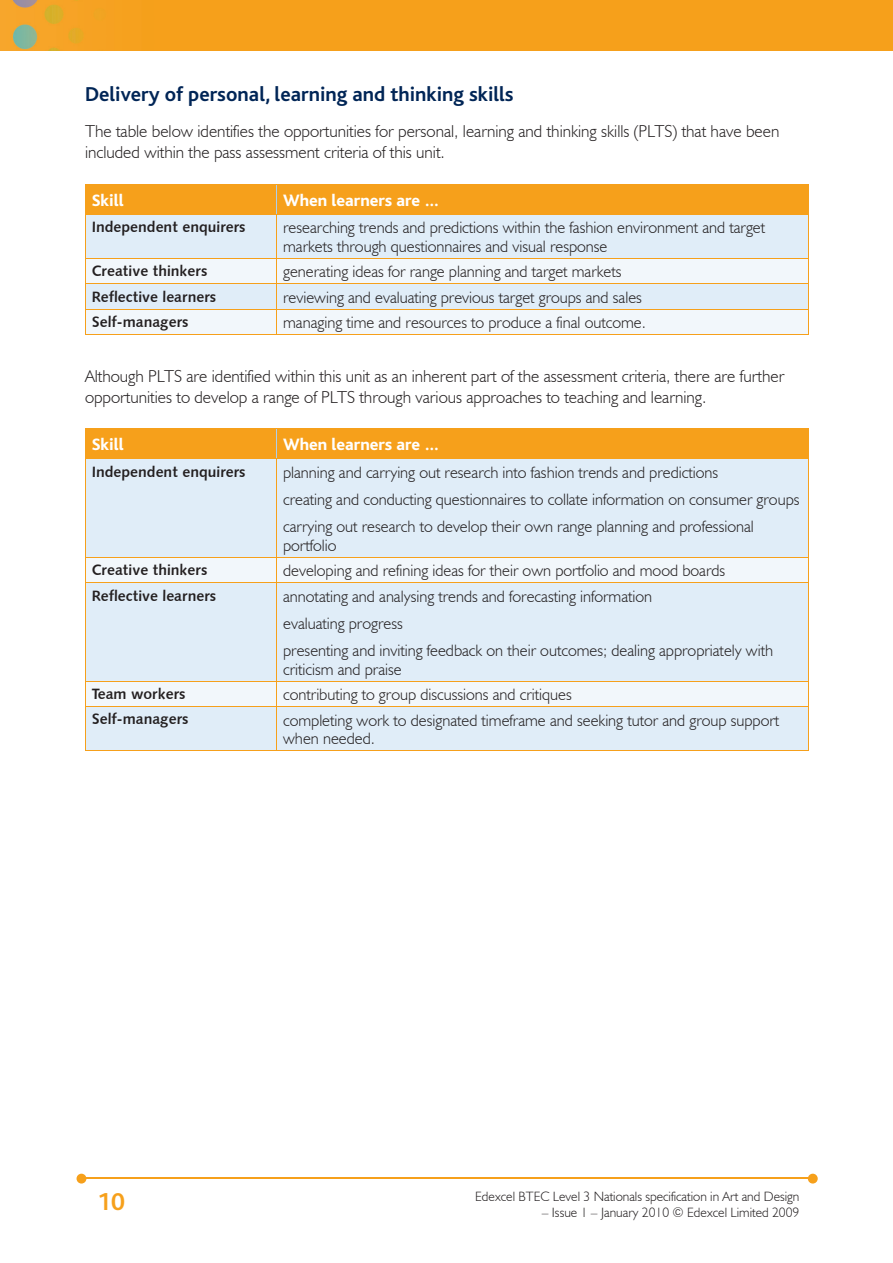
<style>
.page{position:relative;width:893px;height:1263px;background:#fff}
.page>*{position:absolute;margin:0;border:0;box-sizing:border-box;transform-origin:0 0}
.t1{font:700 25.5px "Bliss";color:#f6a01b}
.t2{font:700 21px "Bliss";color:#002556}
.t3{font:300 17.25px/21px "Humanist 521 BT";color:#231f20}
.t4{font:800 17.25px "Bliss";color:#fff}
.t5{font:300 16.5px/27.3px "Humanist 521 BT";color:#231f20}
.t6{font:15px "Humanist 531 BT Bold A";color:#231f20}
.t7{font:300 13.5px "Humanist 521 BT";color:#231f20}
</style>
<div class="page">
<img style="left:0;top:0;width:893px;height:51px">
<hr style="left:82px;top:1178px;width:728px;height:1px;background:#f6a01b">
<svg style="left:808px;top:1174px;width:10px;height:9px"></svg>
<svg style="left:77px;top:1174px;width:9px;height:9px"></svg>
<div style="left:86px;top:215px;width:722px;height:43px;background:#e0edf8"></div>
<svg style="left:86px;top:259px;width:722px;height:75px;fill:#f2f7fb"></svg>
<div style="left:85px;top:185px;width:724px;height:29px;background:#f6a01b"></div>
<hr style="left:85px;top:184px;width:192px;height:1px;background:#f6a01b">
<hr style="left:277px;top:184px;width:532px;height:1px;background:#f6a01b">
<hr style="left:85px;top:215px;width:1px;height:43px;background:#f6a01b">
<hr style="left:85px;top:214px;width:192px;height:1px;background:#f6a01b">
<hr style="left:276px;top:215px;width:1px;height:43px;background:#f6a01b">
<hr style="left:808px;top:215px;width:1px;height:43px;background:#f6a01b">
<hr style="left:277px;top:214px;width:532px;height:1px;background:#f6a01b">
<hr style="left:85px;top:258px;width:192px;height:1px;background:#f6a01b">
<hr style="left:277px;top:258px;width:532px;height:1px;background:#f6a01b">
<hr style="left:85px;top:283px;width:192px;height:1px;background:#f6a01b">
<hr style="left:277px;top:283px;width:532px;height:1px;background:#f6a01b">
<hr style="left:85px;top:334px;width:192px;height:1px;background:#f6a01b">
<svg style="left:85px;top:259px;width:1px;height:75px"></svg>
<hr style="left:85px;top:309px;width:192px;height:1px;background:#f6a01b">
<hr style="left:277px;top:334px;width:532px;height:1px;background:#f6a01b">
<svg style="left:276px;top:259px;width:1px;height:75px"></svg>
<svg style="left:808px;top:259px;width:1px;height:75px"></svg>
<hr style="left:277px;top:309px;width:532px;height:1px;background:#f6a01b">
<div style="left:86px;top:459px;width:722px;height:291px;background:#e0edf8"></div>
<svg style="left:86px;top:558px;width:722px;height:148px;fill:#e0edf8"></svg>
<div style="left:85px;top:429px;width:724px;height:29px;background:#f6a01b"></div>
<hr style="left:85px;top:428px;width:192px;height:1px;background:#f6a01b">
<hr style="left:277px;top:428px;width:532px;height:1px;background:#f6a01b">
<hr style="left:85px;top:459px;width:1px;height:98px;background:#f6a01b">
<hr style="left:85px;top:458px;width:192px;height:1px;background:#f6a01b">
<hr style="left:276px;top:459px;width:1px;height:98px;background:#f6a01b">
<hr style="left:808px;top:459px;width:1px;height:98px;background:#f6a01b">
<hr style="left:277px;top:458px;width:532px;height:1px;background:#f6a01b">
<svg style="left:85px;top:558px;width:1px;height:24px"></svg>
<hr style="left:85px;top:557px;width:192px;height:1px;background:#f6a01b">
<svg style="left:276px;top:558px;width:1px;height:24px"></svg>
<svg style="left:808px;top:558px;width:1px;height:24px"></svg>
<hr style="left:277px;top:557px;width:532px;height:1px;background:#f6a01b">
<hr style="left:85px;top:583px;width:1px;height:98px;background:#f6a01b">
<hr style="left:85px;top:582px;width:192px;height:1px;background:#f6a01b">
<hr style="left:276px;top:583px;width:1px;height:98px;background:#f6a01b">
<hr style="left:808px;top:583px;width:1px;height:98px;background:#f6a01b">
<hr style="left:277px;top:582px;width:532px;height:1px;background:#f6a01b">
<svg style="left:85px;top:682px;width:1px;height:24px"></svg>
<hr style="left:85px;top:681px;width:192px;height:1px;background:#f6a01b">
<svg style="left:276px;top:682px;width:1px;height:24px"></svg>
<svg style="left:808px;top:682px;width:1px;height:24px"></svg>
<hr style="left:277px;top:681px;width:532px;height:1px;background:#f6a01b">
<hr style="left:85px;top:750px;width:192px;height:1px;background:#f6a01b">
<hr style="left:85px;top:707px;width:1px;height:43px;background:#f6a01b">
<hr style="left:85px;top:706px;width:192px;height:1px;background:#f6a01b">
<hr style="left:277px;top:750px;width:532px;height:1px;background:#f6a01b">
<hr style="left:276px;top:707px;width:1px;height:43px;background:#f6a01b">
<hr style="left:808px;top:707px;width:1px;height:43px;background:#f6a01b">
<hr style="left:277px;top:706px;width:532px;height:1px;background:#f6a01b">
<p class="t2" style="left:85px;top:83px;width:430px">Delivery of personal, learning and thinking skills</p>
<p class="t3" style="left:85px;top:120px;width:696px">The table below identifies the opportunities for personal, learning and thinking skills (PLTS) that have been included within the pass assessment criteria of this unit.</p>
<p class="t4" style="left:92px;top:191px;width:33px">Skill</p>
<p class="t4" style="left:283px;top:191px;width:158px">When learners are …</p>
<p class="t6" style="left:92px;top:218px;width:155px">Independent enquirers</p>
<p class="t5" style="left:283px;top:218px;width:483px;line-height:18.8px">researching trends and predictions within the fashion environment and target markets through questionnaires and visual response</p>
<p class="t6" style="left:92px;top:262px;width:117px">Creative thinkers</p>
<p class="t5" style="left:283px;top:258px;width:340px">generating ideas for range planning and target markets</p>
<p class="t6" style="left:92px;top:287px;width:126px">Reflective learners</p>
<p class="t5" style="left:283px;top:283px;width:360px">reviewing and evaluating previous target groups and sales</p>
<p class="t6" style="left:92px;top:312px;width:98px">Self-managers</p>
<p class="t5" style="left:283px;top:308px;width:364px">managing time and resources to produce a final outcome.</p>
<p class="t3" style="left:85px;top:365px;width:701px">Although PLTS are identified within this unit as an inherent part of the assessment criteria, there are further opportunities to develop a range of PLTS through various approaches to teaching and learning.</p>
<p class="t4" style="left:92px;top:436px;width:33px">Skill</p>
<p class="t4" style="left:283px;top:436px;width:158px">When learners are …</p>
<p class="t6" style="left:92px;top:462px;width:155px">Independent enquirers</p>
<p class="t5" style="left:283px;top:458px;width:518px">planning and carrying out research into fashion trends and predictions<br>creating and conducting questionnaires to collate information on consumer groups carrying out research to develop their own range planning and professional</p>
<p class="t5" style="left:283px;top:531px;width:55px">portfolio</p>
<p class="t6" style="left:92px;top:561px;width:117px">Creative thinkers</p>
<p class="t5" style="left:283px;top:557px;width:444px">developing and refining ideas for their own portfolio and mood boards</p>
<p class="t6" style="left:92px;top:586px;width:126px">Reflective learners</p>
<p class="t5" style="left:283px;top:582px;width:491px">annotating and analysing trends and forecasting information<br>evaluating progress<br>presenting and inviting feedback on their outcomes; dealing appropriately with</p>
<p class="t5" style="left:283px;top:655px;width:120px">criticism and praise</p>
<p class="t6" style="left:92px;top:685px;width:95px">Team workers</p>
<p class="t5" style="left:283px;top:681px;width:290px">contributing to group discussions and critiques</p>
<p class="t6" style="left:92px;top:710px;width:98px">Self-managers</p>
<p class="t5" style="left:283px;top:710px;width:498px;line-height:18.8px">completing work to designated timeframe and seeking tutor and group support when needed.</p>
<h1 class="t1" style="left:97px;top:1189px;width:29px">10</h1>
<p class="t7" style="left:475px;top:1188px;width:326px">Edexcel BTEC Level 3 Nationals specification in Art and Design</p>
<p class="t7" style="left:542px;top:1204px;width:259px">– Issue 1 – January 2010 © Edexcel Limited 2009</p>
</div>
